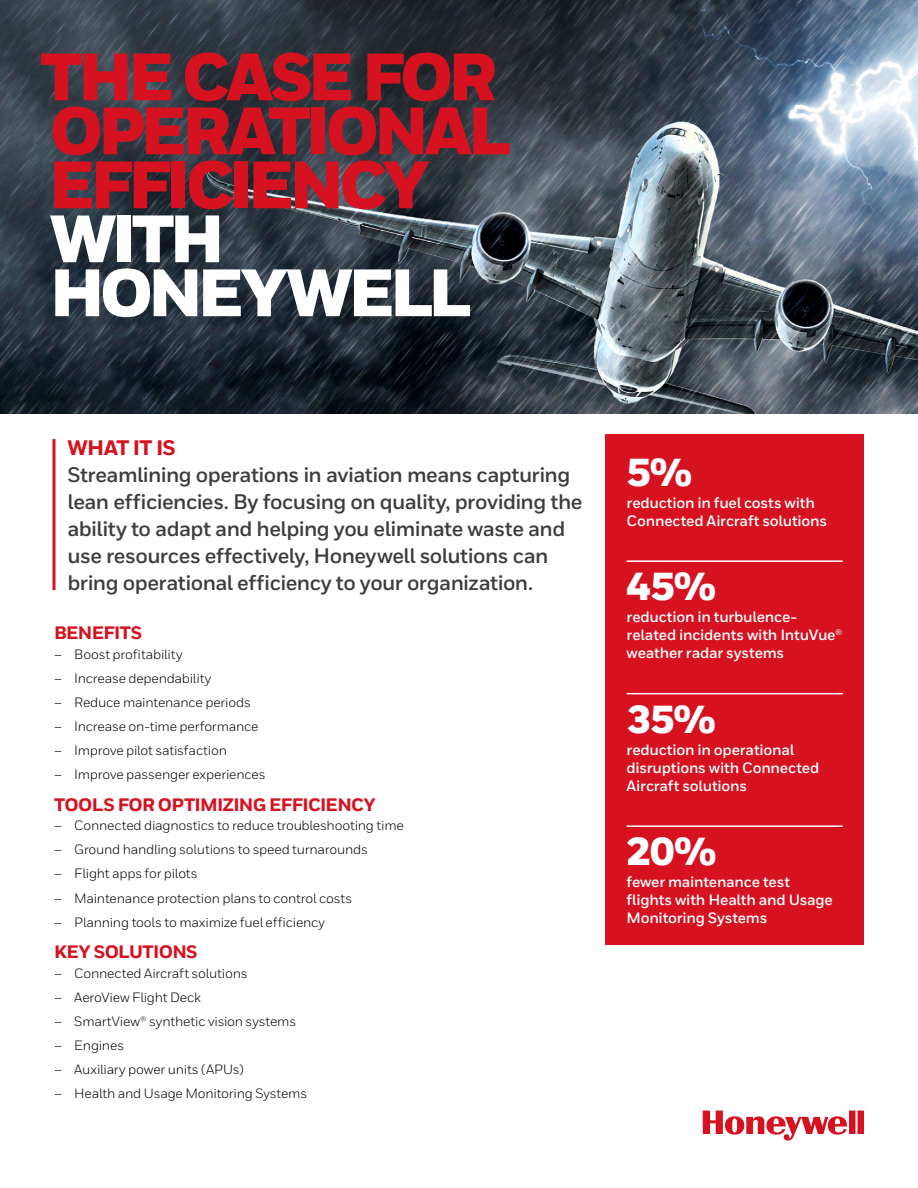
<style>
.page{position:relative;width:918px;height:1188px;background:#fff}
.page>*{position:absolute;margin:0;border:0;box-sizing:border-box;transform-origin:0 0}
.t1{font:900 66.75px/54px "Honeywell Sans";letter-spacing:-.075em;color:#d61120}
.t2{font:900 66.75px/54px "Honeywell Sans";letter-spacing:-.075em;color:#fff}
.t3{font:900 39px "Honeywell Sans";color:#fff}
.t4{font:700 21px/27px "Honeywell Sans";letter-spacing:-.025em;color:#3c3c3b}
.t5{font:800 21px "Honeywell Sans";letter-spacing:-.035em;color:#d61120}
.t6{font:800 18px "Honeywell Sans";letter-spacing:-.035em;color:#d61120}
.t7{font:700 15px/18px "Honeywell Sans";letter-spacing:-.015em;color:#fff}
.t8{font:13.5px/24.2px "Honeywell Sans";letter-spacing:-.015em;color:#000}
</style>
<div class="page">
<img style="left:0;top:0;width:918px;height:414px">
<svg style="left:703px;top:1111px;width:161px;height:30px"></svg>
<svg style="left:52px;top:439px;width:4px;height:151px"></svg>
<div style="left:605px;top:434px;width:259px;height:511px;background:#d61120"></div>
<hr style="left:627px;top:560px;width:216px;height:2px;background:#fff">
<hr style="left:627px;top:693px;width:216px;height:1px;background:#fff">
<hr style="left:627px;top:825px;width:216px;height:2px;background:#fff">
<h1 class="t1" style="left:40px;top:53px;width:473px">THE CASE FOR<br>OPERATIONAL<br>EFFICIENCY</h1>
<h1 class="t2" style="left:50px;top:215px;width:424px">WITH<br>HONEYWELL</h1>
<h3 class="t5" style="left:68px;top:435px;width:110px">WHAT IT IS</h3>
<p class="t4" style="left:68px;top:462px;width:516px">Streamlining operations in aviation means capturing lean efficiencies. By focusing on quality, providing the ability to adapt and helping you eliminate waste and use resources effectively, Honeywell solutions can bring operational efficiency to your organization.</p>
<h2 class="t3" style="left:627px;top:448px;width:67px">5%</h2>
<p class="t7" style="left:627px;top:494px;width:202px">reduction in fuel costs with<br>Connected Aircraft solutions</p>
<h2 class="t3" style="left:627px;top:563px;width:91px">45%</h2>
<p class="t7" style="left:627px;top:609px;width:217px">reduction in turbulence&shy;related incidents with IntuVue® weather radar systems</p>
<h3 class="t6" style="left:54px;top:622px;width:90px">BENEFITS</h3>
<p class="t8" style="left:54px;top:642px;width:213px">‒ Boost profitability<br>‒ Increase dependability<br>‒ Reduce maintenance periods<br>‒ Increase on-time performance ‒ Improve pilot satisfaction<br>‒ Improve passenger experiences</p>
<h3 class="t6" style="left:54px;top:794px;width:323px">TOOLS FOR OPTIMIZING EFFICIENCY</h3>
<p class="t8" style="left:54px;top:814px;width:351px">‒ Connected diagnostics to reduce troubleshooting time ‒ Ground handling solutions to speed turnarounds<br>‒ Flight apps for pilots<br>‒ Maintenance protection plans to control costs<br>‒ Planning tools to maximize fuel efficiency</p>
<h2 class="t3" style="left:627px;top:695px;width:91px">35%</h2>
<p class="t7" style="left:627px;top:741px;width:194px">reduction in operational disruptions with Connected<br>Aircraft solutions</p>
<h2 class="t3" style="left:627px;top:828px;width:91px">20%</h2>
<p class="t7" style="left:627px;top:874px;width:208px">fewer maintenance test flights with Health and Usage<br>Monitoring Systems</p>
<h3 class="t6" style="left:54px;top:941px;width:145px">KEY SOLUTIONS</h3>
<p class="t8" style="left:54px;top:961px;width:255px">‒ Connected Aircraft solutions<br>‒ AeroView Flight Deck<br>‒ SmartView® synthetic vision systems ‒ Engines<br>‒ Auxiliary power units (APUs)<br>‒ Health and Usage Monitoring Systems</p>
</div>
